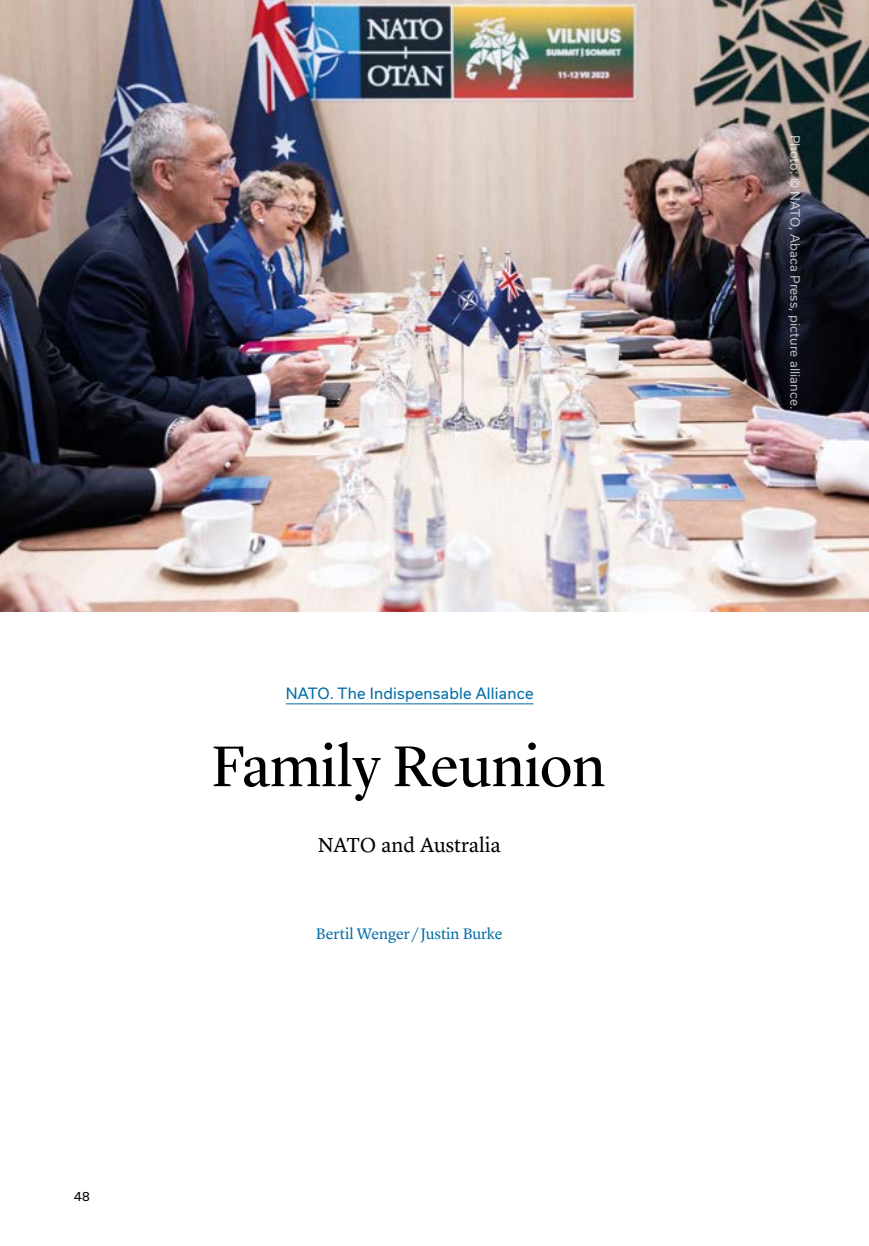
<style>
.page{position:relative;width:869px;height:1246px;background:#fff}
.page>*{position:absolute;margin:0;border:0;box-sizing:border-box;transform-origin:0 0}
.t1{font:59.5px "Lyon Display";color:#000}
.t2{font:21px "Lyon Text";letter-spacing:-.005em;color:#000}
.t3{font:15.75px "Lyon Text";color:#006ca6}
.t4{font:14.88px "Usual";letter-spacing:.015em;color:#006ca6}
.t5{font:12.25px "Usual";letter-spacing:.01em;color:#fff}
.t6{font:12.25px "Usual";color:#000}
</style>
<div class="page">
<hr style="left:286px;top:703px;width:247px;height:1px;background:#006ca6">
<img style="left:0;top:0;width:868px;height:611px">
<p class="t6" style="left:74px;top:1188px;width:17px">48</p>
<p class="t4" style="left:286px;top:684px;width:249px">NATO. The Indispensable Alliance</p>
<h1 class="t1" style="left:211px;top:721px;width:395px">Family Reunion</h1>
<h2 class="t2" style="left:317px;top:828px;width:185px">NATO and Australia</h2>
<p class="t3" style="left:315px;top:921px;width:188px">Bertil Wenger / Justin Burke</p>
<p class="t5" style="left:801px;top:134px;width:276px;rotate:90deg">Photo: © NATO, Abaca Press, picture alliance.</p>
</div>
